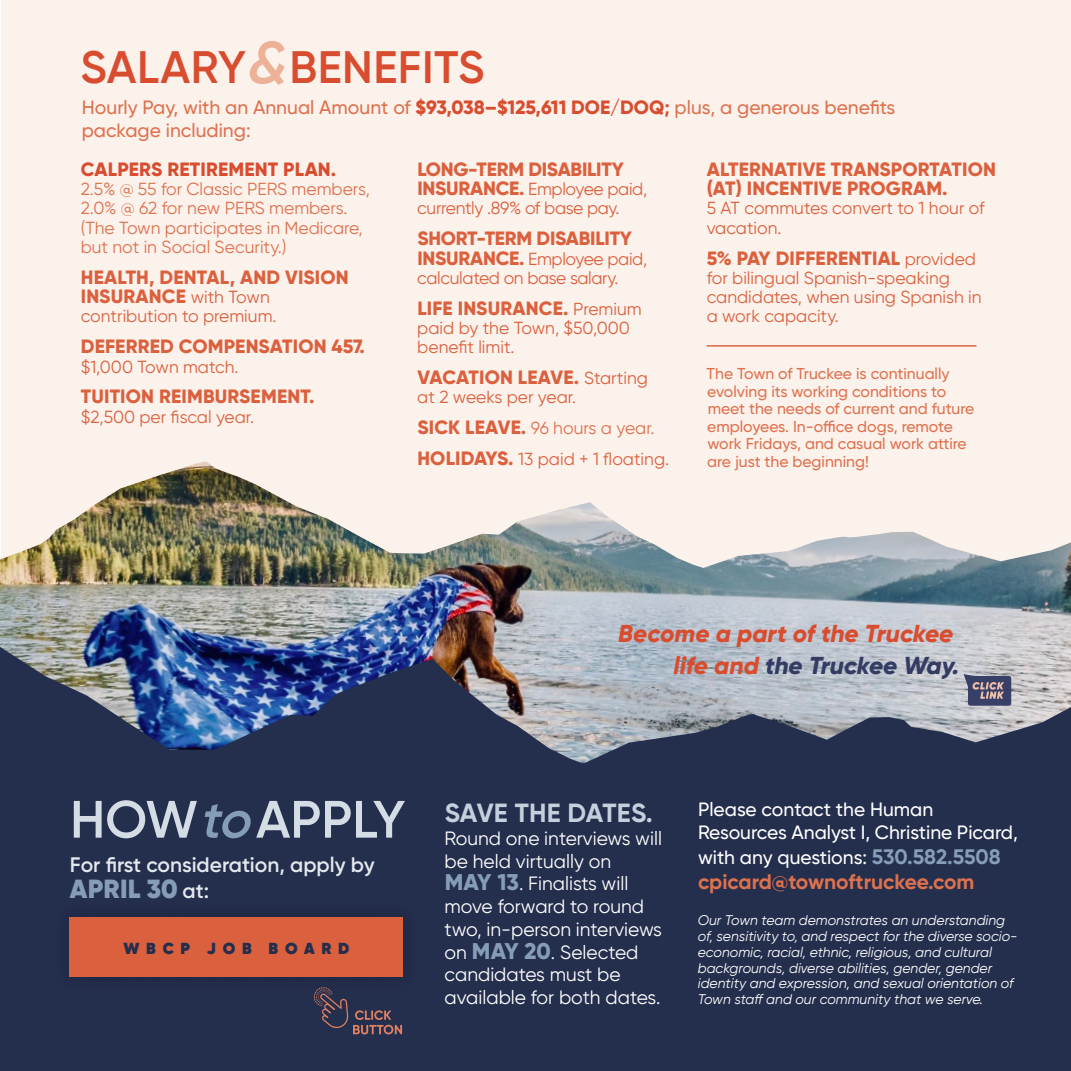
<style>
.page{position:relative;width:1071px;height:1071px;background:#fff}
.page>*{position:absolute;margin:0;border:0;box-sizing:border-box;transform-origin:0 0}
.t1{font:600 52.5px "Gilroy";color:#d4dce5}
.t2{font:600 45.5px "Gilroy";letter-spacing:.01em;color:#d84d2f}
.t3{font:700 26.25px "Gilroy";letter-spacing:.01em;color:#c5d0dd}
.t4{font:900 26.25px "Gilroy";letter-spacing:.01em;color:#859db7}
.t5{font:italic 800 24.5px/31.5px "Gilroy";color:#d84d2f;text-align:right}
.t6{font:600 21px "Gilroy";color:#e3e8ed}
.t7{font:700 21px "Gilroy";color:#de714e}
.t8{font:800 19.25px/19.2px "Gilroy";letter-spacing:.01em;color:#db603d}
.t9{font:19.25px/22.8px "Gilroy";color:#fff}
.t10{font:500 19.25px/22.8px "Gilroy";color:#de714e}
.t11{font:500 19.25px/22.8px "Gilroy";color:#fff}
.t12{font:800 19.25px "Gilroy";letter-spacing:-.01em;color:#db603d}
.t13{font:800 19.25px "Gilroy";letter-spacing:.01em;color:#d84d2f}
.t14{font:17.5px/19.2px "Gilroy";color:#db603d}
.t15{font:17.5px/19.2px "Gilroy";color:#de714e}
.t16{font:17.5px/19.2px "Gilroy";letter-spacing:-.02em;color:#db603d}
.t17{font:800 15.92px "Gilroy";letter-spacing:.425em;color:#242e4d}
.t18{font:500 15.75px/17.5px "Gilroy";color:#de714e}
.t19{font:italic 14px/15.8px "Gilroy";color:#fff}
.s1{font-style:italic;font-size:59.5px;color:#edb197}
.s2{font-weight:800;color:#d84d2f}
.s3{font-weight:700;color:#d84d2f}
.s4{font-weight:400;font-size:17.5px}
.s5{font-weight:800;font-size:19.25px}
.s6{color:#de714e}
.s7{color:#343c64}
.s8{font-style:italic;color:#859db7}
.s9{font-weight:600;font-size:21px;color:#e3e8ed}
.s10{font-weight:800;font-size:22.75px;color:#859db7}
.s11{font-weight:700;font-size:21px;color:#859db7}
</style>
<div class="page">
<div style="left:1px;top:0;width:1070px;height:583px;background:#fcf2ec"></div>
<img style="left:0;top:461px;width:1071px;height:143px">
<svg style="left:0;top:604px;width:1071px;height:467px;background:#414b67"></svg>
<hr style="left:707px;top:345px;width:270px;height:2px;background:#d84d2f">
<svg style="left:314px;top:995px;width:88px;height:39px;background:#423b50"></svg>
<div style="left:51px;top:900px;width:370px;height:95px;background:#232c4a"></div>
<div style="left:70px;top:918px;width:333px;height:59px;background:#db603d"></div>
<svg style="left:964px;top:674px;width:47px;height:32px;background:#65647d"></svg>
<h2 class="t2" style="left:80px;top:39px;width:406px">SALARY<span class="s1">&amp;</span>BENEFITS</h2>
<p class="t10" style="left:82px;top:96px;width:815px">Hourly Pay, with an Annual Amount of <span class="s2">$93,038–$125,611 DOE/DOQ</span><span class="s3">;</span> plus, a generous benefits package including:</p>
<p class="t13" style="left:81px;top:157px;width:257px">CALPERS RETIREMENT PLAN.</p>
<p class="t15" style="left:81px;top:179px;width:291px">2.5% @ 55 for Classic PERS members,<br>2.0% @ 62 for new PERS members. (The Town participates in Medicare, but not in Social Security.)</p>
<p class="t8" style="left:81px;top:267px;width:269px">HEALTH, DENTAL, AND VISION<br>INSURANCE <span class="s4">with Town</span></p>
<p class="t14" style="left:81px;top:306px;width:197px">contribution to premium.</p>
<p class="t8" style="left:81px;top:337px;width:286px">DEFERRED COMPENSATION 457.</p>
<p class="t14" style="left:81px;top:357px;width:159px">$1,000 Town match.</p>
<p class="t8" style="left:81px;top:387px;width:235px">TUITION REIMBURSEMENT.</p>
<p class="t14" style="left:81px;top:407px;width:175px">$2,500 per fiscal year.</p>
<p class="t12" style="left:417px;top:157px;width:208px">LONG-TERM DISABILITY</p>
<p class="t16" style="left:417px;top:179px;width:231px"><span class="s5">INSURANCE.</span> Employee paid, currently .89% of base pay.</p>
<p class="t12" style="left:417px;top:226px;width:216px">SHORT-TERM DISABILITY</p>
<p class="t16" style="left:417px;top:249px;width:231px"><span class="s5">INSURANCE.</span> Employee paid, calculated on base salary.</p>
<p class="t8" style="left:417px;top:298px;width:226px">LIFE INSURANCE. <span class="s4">Premium</span></p>
<p class="t14" style="left:417px;top:318px;width:214px">paid by the Town, $50,000 benefit limit.</p>
<p class="t8" style="left:417px;top:368px;width:232px">VACATION LEAVE. <span class="s4">Starting</span></p>
<p class="t14" style="left:417px;top:382px;width:253px;line-height:31px">at 2 weeks per year.<br><span class="s5">SICK LEAVE.</span> <span class="s6">96 hours a year.<br></span><span class="s5">HOLIDAYS.</span> 13 paid + 1 floating.</p>
<p class="t8" style="left:707px;top:159px;width:291px">ALTERNATIVE TRANSPORTATION (AT) INCENTIVE PROGRAM.</p>
<p class="t14" style="left:707px;top:199px;width:280px">5 AT commutes convert to 1 hour of vacation.</p>
<p class="t8" style="left:707px;top:248px;width:271px">5% PAY DIFFERENTIAL <span class="s4">provided</span></p>
<p class="t14" style="left:707px;top:268px;width:276px">for bilingual Spanish-speaking candidates, when using Spanish in a work capacity.</p>
<p class="t18" style="left:707px;top:365px;width:269px">The Town of Truckee is continually evolving its working conditions to meet the needs of current and future employees. In-office dogs, remote work Fridays, and casual work attire are just the beginning!</p>
<h3 class="t5" style="left:618px;top:618px;width:343px">Become a part of the Truckee life and <span class="s7">the Truckee Way.</span></h3>
<h1 class="t1" style="left:70px;top:787px;width:337px">HOW<span class="s8">to</span>APPLY</h1>
<p class="t6" style="left:70px;top:851px;width:306px">For first consideration, apply by</p>
<h3 class="t4" style="left:70px;top:872px;width:141px">APRIL 30 <span class="s9">at:</span></h3>
<p class="t17" style="left:123px;top:938px;width:227px">WBCP JOB BOARD</p>
<h3 class="t3" style="left:445px;top:796px;width:210px">SAVE THE DATES.</h3>
<p class="t9" style="left:445px;top:827px;width:219px">Round one interviews will be held virtually on<br><span class="s10">MAY 13</span>. Finalists will move forward to round two, in-person interviews on <span class="s10">MAY 20</span>. Selected candidates must be available for both dates.</p>
<p class="t11" style="left:698px;top:798px;width:321px">Please contact the Human<br>Resources Analyst I, Christine Picard,</p>
<p class="t11" style="left:698px;top:845px;width:304px">with any questions: <span class="s11">530.582.5508</span></p>
<p class="t7" style="left:698px;top:869px;width:278px">cpicard@townoftruckee.com</p>
<p class="t19" style="left:698px;top:912px;width:321px">Our Town team demonstrates an understanding of, sensitivity to, and respect for the diverse socio&shy;economic, racial, ethnic, religious, and cultural backgrounds, diverse abilities, gender, gender identity and expression, and sexual orientation of Town staff and our community that we serve.</p>
</div>
